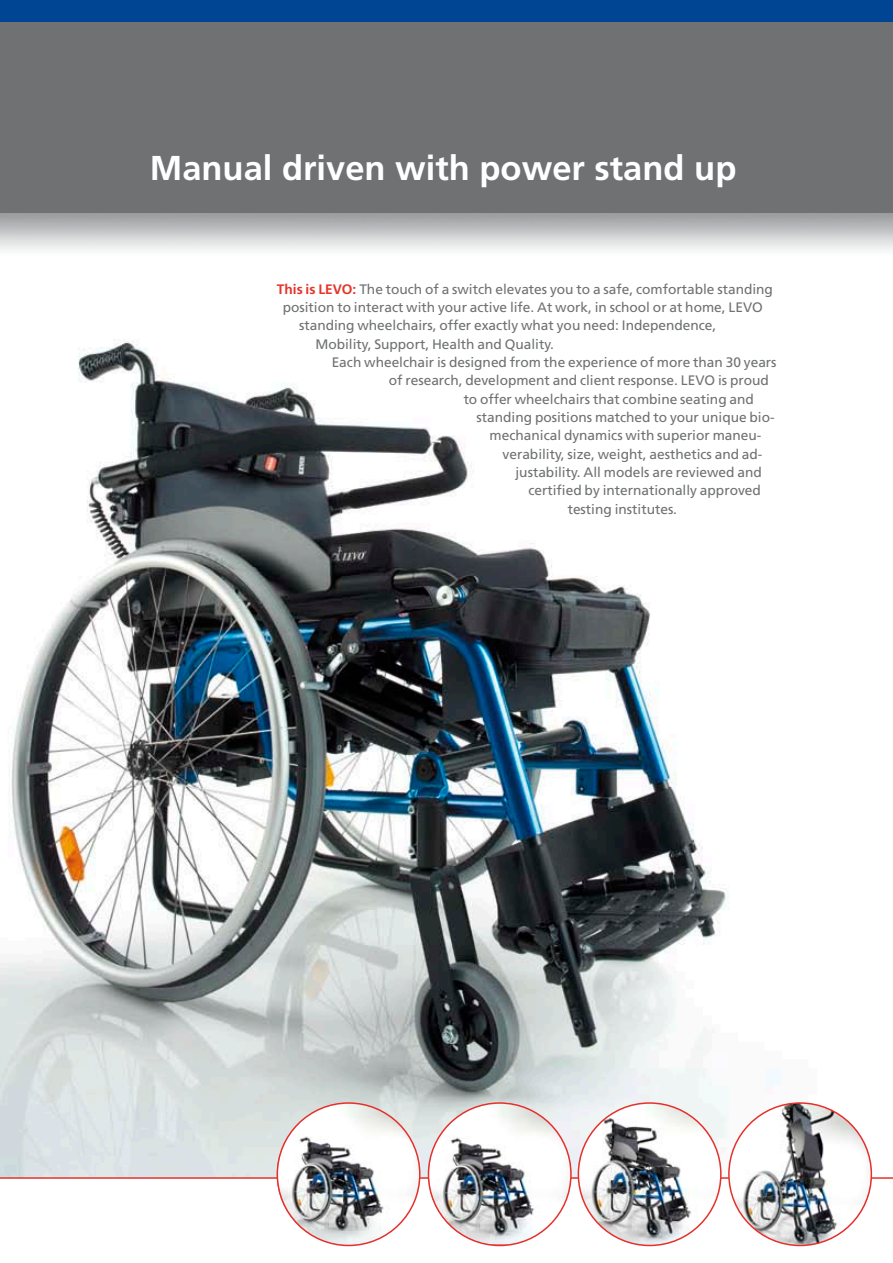
<style>
.page{position:relative;width:893px;height:1263px;background:#fff}
.page>*{position:absolute;margin:0;border:0;box-sizing:border-box;transform-origin:0 0}
.t1{font:700 35.1px "Frutiger";color:#fff}
.t2{font:700 34.5px "Frutiger";color:#fff}
.t3{font:13.8px "Frutiger";color:#6f7172}
.s1{font-weight:700;color:#e4352b}
</style>
<div class="page">
<img style="left:0;top:340px;width:873px;height:837px">
<div style="left:0;top:0;width:893px;height:213px;background:#6f7172"></div>
<hr style="left:0;top:1177px;width:893px;height:2px;background:#e4352b">
<svg style="left:277px;top:1104px;width:140px;height:141px"></svg>
<svg style="left:580px;top:1104px;width:140px;height:141px"></svg>
<svg style="left:731px;top:1104px;width:140px;height:141px"></svg>
<div style="left:0;top:0;width:893px;height:21px;background:#004494"></div>
<img style="left:277px;top:1103px;width:143px;height:142px;border-radius:71px">
<img style="left:578px;top:1103px;width:143px;height:142px;border-radius:71px">
<img style="left:729px;top:1103px;width:142px;height:142px;border-radius:71px">
<img style="left:428px;top:1103px;width:143px;height:141px">
<h1 class="t1" style="left:100px;top:148px;width:334px">At eye level with life</h1>
<h2 class="t2" style="left:150px;top:148px;width:588px">Manual driven with power stand up</h2>
<p class="t3" style="left:277px;top:281px;width:498px"><span class="s1">This is LEVO:</span> The touch of a switch elevates you to a safe, comfortable standing</p>
<p class="t3" style="left:283px;top:299px;width:482px">position to interact with your active life. At work, in school or at home, LEVO</p>
<p class="t3" style="left:299px;top:318px;width:419px">standing wheelchairs, offer exactly what you need: Independence,</p>
<p class="t3" style="left:315px;top:336px;width:240px">Mobility, Support, Health and Quality.</p>
<p class="t3" style="left:332px;top:354px;width:446px">Each wheelchair is designed from the experience of more than 30 years</p>
<p class="t3" style="left:389px;top:372px;width:381px">of research, development and client response. LEVO is proud</p>
<p class="t3" style="left:464px;top:391px;width:292px">to offer wheelchairs that combine seating and</p>
<p class="t3" style="left:477px;top:409px;width:300px">standing positions matched to your unique bio-</p>
<p class="t3" style="left:490px;top:427px;width:273px">mechanical dynamics with superior maneu-</p>
<p class="t3" style="left:503px;top:446px;width:261px">verability, size, weight, aesthetics and ad-</p>
<p class="t3" style="left:515px;top:464px;width:248px">justability. All models are reviewed and</p>
<p class="t3" style="left:528px;top:482px;width:234px">certified by internationally approved</p>
<p class="t3" style="left:568px;top:501px;width:111px">testing institutes.</p>
</div>
